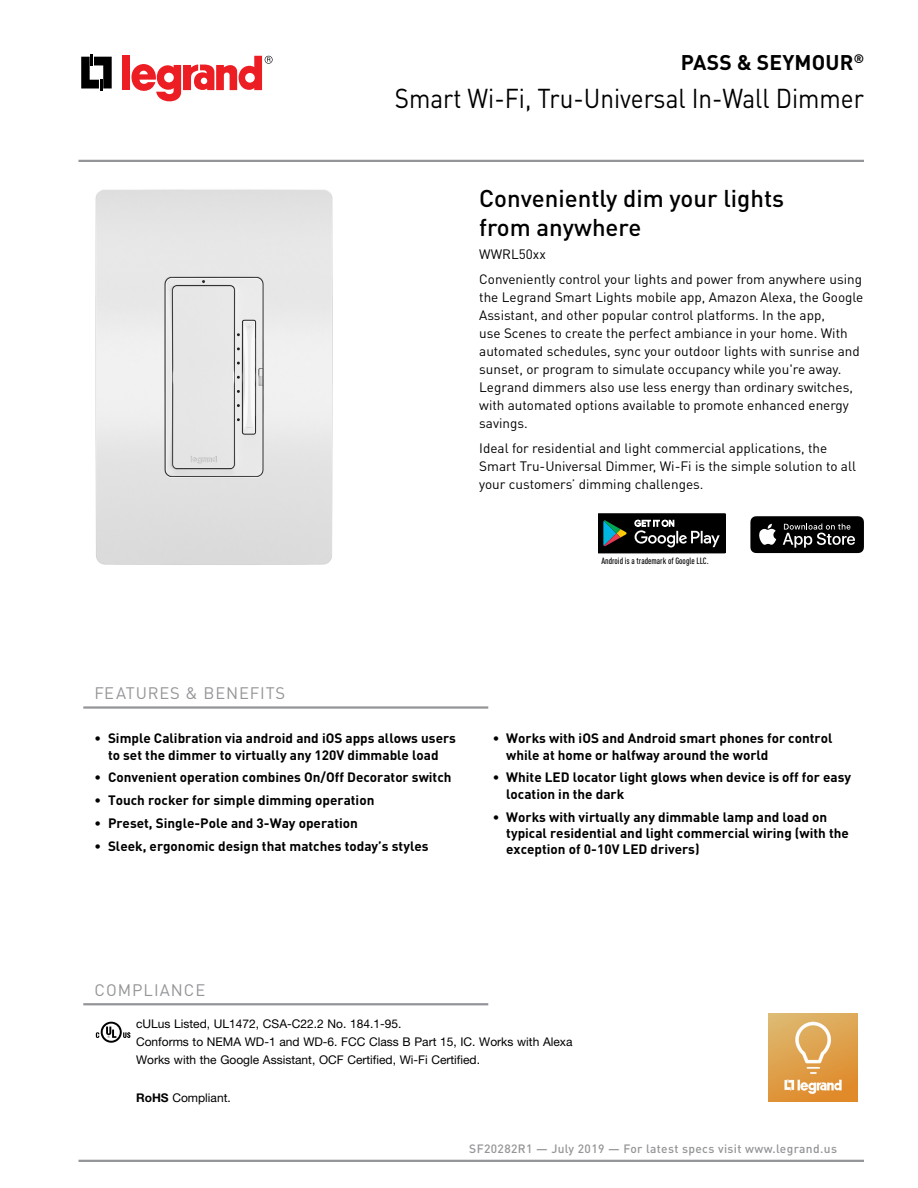
<style>
.page{position:relative;width:918px;height:1188px;background:#fff}
.page>*{position:absolute;margin:0;border:0;box-sizing:border-box;transform-origin:0 0}
.t1{font:27px "DIN Pro";color:#000;scale:.9 1}
.t2{font:500 24px/28.8px "DIN Pro";color:#000}
.t3{font:700 21px "DIN Pro";letter-spacing:.01em;color:#000}
.t4{font:16.5px "DIN Pro";letter-spacing:.05em;color:#939598}
.t5{font:13.5px/18px "DIN Pro";color:#000}
.Sys_Layout_Head{font:700 13.5px/16.2px "DIN Pro";color:#000}
.Specs{font:12px "Helvetica Neue LT Std";color:#000}
.t6{font:500 12px "DIN Pro";letter-spacing:.03em;color:#939598}
.t7{font:500 condensed 9px "DIN Pro";color:#000}
.s1{font-weight:700}
</style>
<div class="page">
<hr style="left:78px;top:1160px;width:786px;height:2px;background:#939598">
<hr style="left:78px;top:160px;width:786px;height:2px;background:#939598">
<svg style="left:81px;top:54px;width:31px;height:37px"></svg>
<div style="left:123px;top:56px;width:7px;height:34px;background:#ed1d24"></div>
<svg style="left:131px;top:56px;width:142px;height:46px"></svg>
<svg style="left:96px;top:1022px;width:34px;height:21px"></svg>
<hr style="left:83px;top:706px;width:405px;height:3px;background:#939598">
<hr style="left:83px;top:1003px;width:405px;height:2px;background:#939598">
<img style="left:769px;top:1013px;width:88px;height:89px">
<img style="left:95px;top:189px;width:238px;height:376px">
<svg style="left:750px;top:516px;width:114px;height:37px;background:#2c2c2c"></svg>
<svg style="left:599px;top:513px;width:127px;height:40px;background:#252727"></svg>
<img style="left:604px;top:520px;width:17px;height:9px">
<p class="t3" style="left:681px;top:48px;width:185px">PASS &amp; SEYMOUR<sup>®</sup></p>
<p class="t1" style="left:395px;top:80px;width:523px">Smart Wi-Fi, Tru-Universal In-Wall Dimmer</p>
<p class="t2" style="left:479px;top:183px;width:306px">Conveniently dim your lights from anywhere</p>
<p class="t5" style="left:479px;top:245px;width:68px">WWRL50xx</p>
<p class="t5" style="left:479px;top:269px;width:386px">Conveniently control your lights and power from anywhere using the Legrand Smart Lights mobile app, Amazon Alexa, the Google Assistant, and other popular control platforms. In the app,<br>use Scenes to create the perfect ambiance in your home. With automated schedules, sync your outdoor lights with sunrise and sunset, or program to simulate occupancy while you're away.<br>Legrand dimmers also use less energy than ordinary switches, with automated options available to promote enhanced energy savings.</p>
<p class="t5" style="left:479px;top:438px;width:378px">Ideal for residential and light commercial applications, the<br>Smart Tru-Universal Dimmer, Wi-Fi is the simple solution to all your customers’ dimming challenges.</p>
<p class="t7" style="left:601px;top:555px;width:109px">Android is a trademark of Google LLC.</p>
<p class="t4" style="left:94px;top:682px;width:192px">FEATURES &amp; BENEFITS</p>
<p class="Sys_Layout_Head" style="left:94px;top:730px;width:363px;text-align:center">• Simple Calibration via android and iOS apps allows users to set the dimmer to virtually any 120V dimmable load</p>
<p class="Sys_Layout_Head" style="left:94px;top:769px;width:359px">• Convenient operation combines On/Off Decorator switch</p>
<p class="Sys_Layout_Head" style="left:94px;top:792px;width:281px">• Touch rocker for simple dimming operation</p>
<p class="Sys_Layout_Head" style="left:94px;top:815px;width:265px">• Preset, Single-Pole and 3-Way operation</p>
<p class="Sys_Layout_Head" style="left:94px;top:838px;width:336px">• Sleek, ergonomic design that matches today’s styles</p>
<p class="Sys_Layout_Head" style="left:506px;top:730px;width:328px;text-indent:-14px">• Works with iOS and Android smart phones for control while at home or halfway around the world</p>
<p class="Sys_Layout_Head" style="left:506px;top:769px;width:346px;text-indent:-14px">• White LED locator light glows when device is off for easy location in the dark</p>
<p class="Sys_Layout_Head" style="left:506px;top:808px;width:344px;text-indent:-14px">• Works with virtually any dimmable lamp and load on typical residential and light commercial wiring (with the exception of 0-10V LED drivers)</p>
<p class="t4" style="left:95px;top:978px;width:112px">COMPLIANCE</p>
<p class="Specs" style="left:136px;top:1017px;width:267px">cULus Listed, UL1472, CSA-C22.2 No. 184.1-95.</p>
<p class="Specs" style="left:136px;top:1035px;width:438px">Conforms to NEMA WD-1 and WD-6. FCC Class B Part 15, IC. Works with Alexa</p>
<p class="Specs" style="left:136px;top:1052px;width:346px">Works with the Google Assistant, OCF Certified, Wi-Fi Certified.</p>
<p class="Specs" style="left:136px;top:1090px;width:96px"><span class="s1">RoHS</span> Compliant.</p>
<p class="t6" style="left:469px;top:1140px;width:369px">SF20282R1 — July 2019 — For latest specs visit www.legrand.us</p>
</div>
